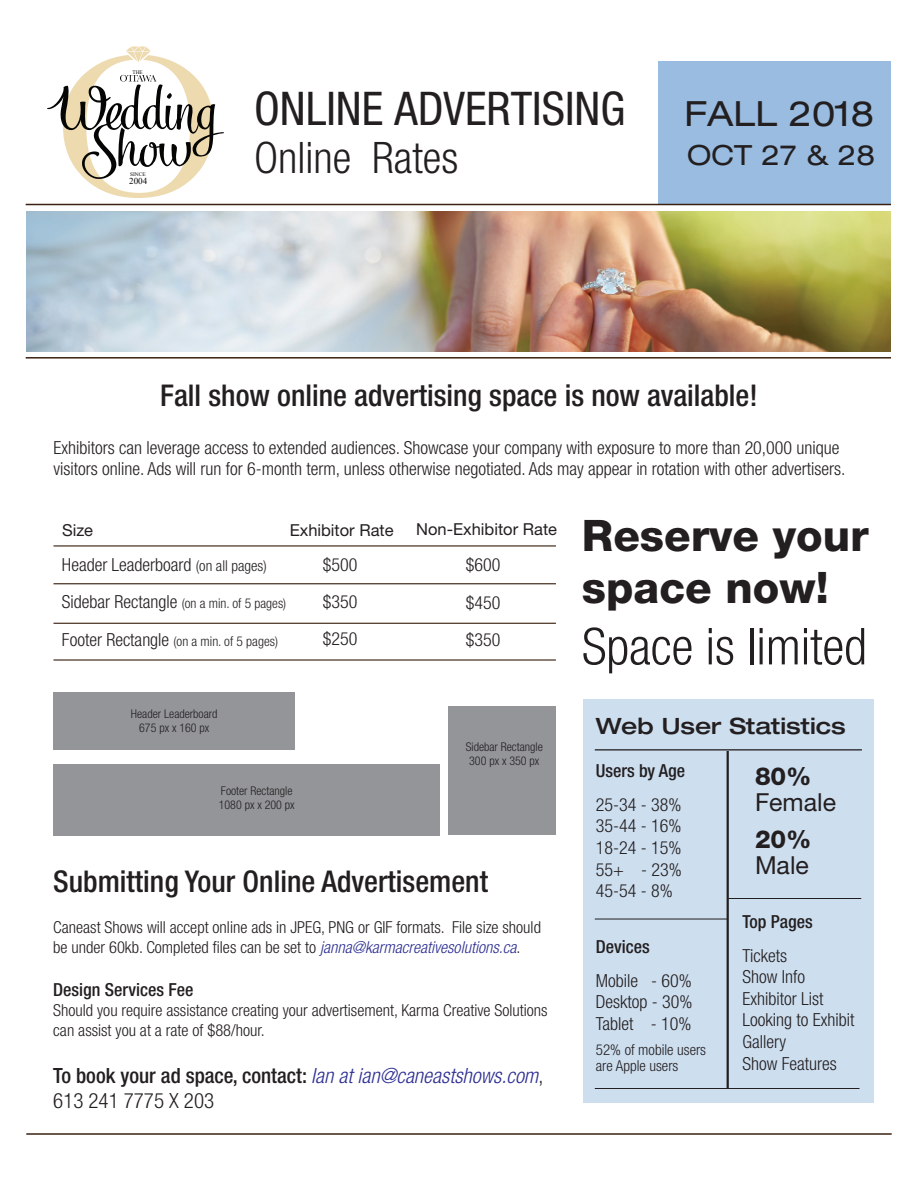
<style>
.page{position:relative;width:918px;height:1188px;background:#fff}
.page>*{position:absolute;margin:0;border:0;box-sizing:border-box;transform-origin:0 0}
.t1{font:300 condensed 51px "Helvetica Neue LT Std";color:#231f20}
.t2{font:condensed 46.5px "Helvetica Neue LT Std";color:#231f20}
.t3{font:800 43.5px/52.2px "Helvetica Neue LT Std";color:#231f20}
.t4{font:300 condensed 43.5px "Helvetica Neue LT Std";color:#231f20}
.t5{font:expanded 34.8px "Helvetica Neue LT Std";color:#231f20}
.t6{font:500 condensed 30px "Helvetica Neue LT Std";color:#231f20}
.t7{font:expanded 27.9px "Helvetica Neue LT Std";color:#231f20}
.t8{font:24.9px "Helvetica Neue LT Std";color:#231f20}
.t9{font:800 24.9px "Helvetica Neue LT Std";color:#231f20}
.t10{font:500 expanded 22.5px "Helvetica Neue LT Std";color:#231f20}
.t11{font:500 condensed 21px/25.2px "Helvetica Neue LT Std";color:#231f20}
.t12{font:300 condensed 18px/21.6px "Helvetica Neue LT Std";color:#231f20;text-align:justify}
.t13{font:500 condensed 18px "Helvetica Neue LT Std";color:#231f20}
.t14{font:300 condensed 16.5px/19.8px "Helvetica Neue LT Std";color:#231f20}
.t15{font:16.5px "Helvetica Neue LT Std";color:#231f20}
.t16{font:300 condensed 15px/16.5px "Helvetica Neue LT Std";color:#231f20}
.t17{font:300 condensed 13.5px "Helvetica Neue LT Std";color:#231f20}
.t18{font:300 condensed 12px/14.4px "Helvetica Neue LT Std";color:#231f20}
.t19{font:9px "Times New Roman";color:#050504}
.t20{font:5.4px "Times New Roman";color:#050504}
.s1{font-size:15px}
.s2{font-size:18px}
.s3{font-style:italic;color:#2e3092}
.s4{font-weight:300;font-style:italic;color:#2e3092}
.s5{font-weight:300}
</style>
<div class="page">
<div style="left:583px;top:699px;width:290px;height:403px;background:#cddeef"></div>
<div style="left:658px;top:61px;width:233px;height:143px;background:#99bce0"></div>
<hr style="left:53px;top:659px;width:503px;height:2px;background:#3a2111">
<hr style="left:53px;top:623px;width:503px;height:1px;background:#3a2111">
<hr style="left:53px;top:583px;width:503px;height:1px;background:#3a2111">
<hr style="left:53px;top:545px;width:503px;height:2px;background:#3a2111">
<div style="left:54px;top:693px;width:241px;height:57px;background:#939598"></div>
<div style="left:449px;top:707px;width:107px;height:128px;background:#939598"></div>
<div style="left:54px;top:764px;width:386px;height:72px;background:#939598"></div>
<img style="left:26px;top:211px;width:864px;height:141px">
<svg style="left:47px;top:46px;width:177px;height:152px"></svg>
<hr style="left:26px;top:357px;width:865px;height:2px;background:#3a2111">
<hr style="left:26px;top:204px;width:865px;height:1px;background:#3a2111">
<hr style="left:26px;top:1133px;width:866px;height:2px;background:#3a2111">
<hr style="left:727px;top:751px;width:2px;height:338px;background:#231f20">
<hr style="left:595px;top:749px;width:267px;height:2px;background:#231f20">
<hr style="left:595px;top:919px;width:133px;height:1px;background:#231f20">
<hr style="left:728px;top:898px;width:133px;height:1px;background:#231f20">
<hr style="left:595px;top:1088px;width:265px;height:1px;background:#231f20">
<p class="t20" style="left:132px;top:68px;width:12px">THE</p>
<p class="t20" style="left:130px;top:170px;width:17px">SINCE</p>
<p class="t19" style="left:129px;top:174px;width:20px">2004</p>
<h2 class="t2" style="left:254px;top:82px;width:373px">ONLINE ADVERTISING</h2>
<h3 class="t4" style="left:254px;top:133px;width:206px">Online Rates</h3>
<h3 class="t5" style="left:685px;top:92px;width:191px">FALL 2018</h3>
<h3 class="t7" style="left:687px;top:138px;width:189px">OCT 27 &amp; 28</h3>
<h3 class="t6" style="left:160px;top:377px;width:599px">Fall show online advertising space is now available!</h3>
<p class="t12" style="left:53px;top:437px;width:794px">Exhibitors can leverage access to extended audiences. Showcase your company with exposure to more than 20,000 unique visitors online. Ads will run for 6-month term, unless otherwise negotiated. Ads may appear in rotation with other advertisers.</p>
<p class="t15" style="left:62px;top:520px;width:33px">Size</p>
<p class="t15" style="left:290px;top:520px;width:105px">Exhibitor Rate</p>
<p class="t15" style="left:416px;top:520px;width:142px">Non-Exhibitor Rate</p>
<p class="t12" style="left:62px;top:553px;width:206px">Header Leaderboard <span class="s1">(on all pages)</span></p>
<p class="t17" style="left:62px;top:595px;width:226px"><span class="s2">Sidebar Rectangle</span> (on a min. of 5 pages)</p>
<p class="t17" style="left:62px;top:633px;width:218px"><span class="s2">Footer Rectangle</span> (on a min. of 5 pages)</p>
<p class="t12" style="left:323px;top:545px;width:36px;line-height:37.5px">$500 $350 $250</p>
<p class="t12" style="left:466px;top:546px;width:36px;line-height:37.5px">$600 $450 $350</p>
<p class="t18" style="left:131px;top:706px;width:88px;text-align:center">Header Leaderboard<br>675 px x 160 px</p>
<p class="t18" style="left:219px;top:783px;width:77px">Footer Rectangle<br>1080 px x 200 px</p>
<p class="t18" style="left:466px;top:739px;width:79px">Sidebar Rectangle<br>300 px x 350 px</p>
<h3 class="t6" style="left:53px;top:864px;width:436px">Submitting Your Online Advertisement</h3>
<p class="t14" style="left:53px;top:918px;width:489px">Caneast Shows will accept online ads in JPEG, PNG or GIF formats. File size should be under 60kb. Completed files can be set to <span class="s3">janna@karmacreativesolutions.ca</span>.</p>
<p class="t13" style="left:53px;top:979px;width:142px">Design Services Fee</p>
<p class="t14" style="left:53px;top:1000px;width:496px">Should you require assistance creating your advertisement, Karma Creative Solutions can assist you at a rate of $88/hour.</p>
<p class="t11" style="left:53px;top:1063px;width:492px">To book your ad space, contact: <span class="s4">Ian at ian@caneastshows.com</span><span class="s5">,<br>613 241 7775 X 203</span></p>
<h3 class="t3" style="left:582px;top:509px;width:288px">Reserve your space now!</h3>
<h1 class="t1" style="left:582px;top:617px;width:286px">Space is limited</h1>
<p class="t10" style="left:596px;top:712px;width:251px">Web User Statistics</p>
<p class="t13" style="left:596px;top:760px;width:91px">Users by Age</p>
<p class="t12" style="left:596px;top:793px;width:87px">25-34 - 38% 35-44 - 16% 18-24 - 15% 55+ - 23% 45-54 - 8%</p>
<h3 class="t9" style="left:755px;top:762px;width:58px">80%</h3>
<h3 class="t8" style="left:755px;top:787px;width:83px">Female</h3>
<h3 class="t9" style="left:755px;top:825px;width:58px">20%</h3>
<h3 class="t8" style="left:755px;top:850px;width:55px">Male</h3>
<p class="t13" style="left:596px;top:936px;width:55px">Devices</p>
<p class="t12" style="left:596px;top:970px;width:98px">Mobile - 60% Desktop - 30% Tablet - 10%</p>
<p class="t16" style="left:596px;top:1041px;width:112px">52% of mobile users are Apple users</p>
<p class="t13" style="left:742px;top:911px;width:72px">Top Pages</p>
<p class="t12" style="left:742px;top:944px;width:113px;text-align:left">Tickets<br>Show Info<br>Exhibitor List<br>Looking to Exhibit<br>Gallery<br>Show Features</p>
</div>
